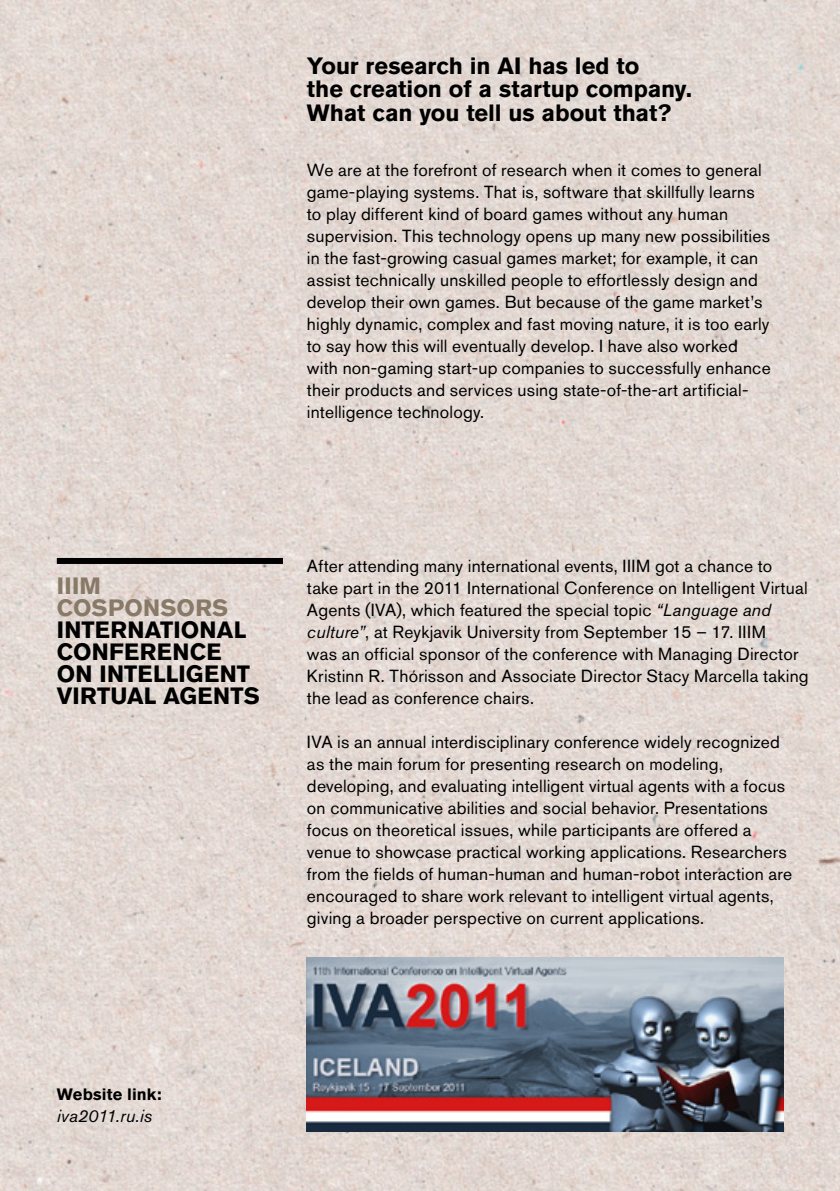
<style>
.page{position:relative;width:840px;height:1191px;background:#fff}
.page>*{position:absolute;margin:0;border:0;box-sizing:border-box;transform-origin:0 0}
.t1{font:700 23.4px/22px "Akzidenz Grotesk BQ";letter-spacing:.005em;color:#000}
.t2{font:700 23.4px/22px "Akzidenz Grotesk BQ";letter-spacing:.01em;color:#897967}
.t3{font:17.4px/22px "Akzidenz Grotesk BQ";letter-spacing:.015em;color:#000}
.t4{font:italic 17.4px "Akzidenz Grotesk BQ";letter-spacing:.005em;color:#000}
.t5{font:700 16.4px "Akzidenz Grotesk BQ";color:#000}
.s1{font-style:italic}
</style>
<div class="page">
<img style="left:0;top:0;width:839px;height:1191px">
<div style="left:57px;top:558px;width:226px;height:6px;background:#000"></div>
<img style="left:307px;top:957px;width:475px;height:174px">
<h1 class="t1" style="left:307px;top:54px;width:386px;line-height:23.4px">Your research in AI has led to<br>the creation of a startup company.<br>What can you tell us about that?</h1>
<p class="t3" style="left:307px;top:159px;width:465px">We are at the forefront of research when it comes to general game-playing systems. That is, software that skillfully learns to play different kind of board games without any human supervision. This technology opens up many new possibilities in the fast-growing casual games market; for example, it can assist technically unskilled people to effortlessly design and develop their own games. But because of the game market’s highly dynamic, complex and fast moving nature, it is too early to say how this will eventually develop. I have also worked with non-gaming start-up companies to successfully enhance their products and services using state-of-the-art artificial&shy;intelligence technology.</p>
<h1 class="t2" style="left:57px;top:575px;width:169px">III M<br>Cosponsors</h1>
<h1 class="t1" style="left:57px;top:619px;width:201px">Internatio nal<br>Conference on Intelligent<br>Virtual Ag ents</h1>
<p class="t3" style="left:307px;top:555px;width:503px">After attending many international events, IIIM got a chance to<br>take part in the 2011 International Conference on Intelligent Virtual Agents (IVA), which featured the special topic <span class="s1">“Language and culture”</span>, at Reykjavik University from September 15 – 17. IIIM<br>was an official sponsor of the conference with Managing Director Kristinn R. Thórisson and Associate Director Stacy Marcella taking the lead as conference chairs.</p>
<p class="t3" style="left:307px;top:731px;width:486px">IVA is an annual interdisciplinary conference widely recognized as the main forum for presenting research on modeling, developing, and evaluating intelligent virtual agents with a focus on communicative abilities and social behavior. Presentations focus on theoretical issues, while participants are offered a venue to showcase practical working applications. Researchers from the fields of human-human and human-robot interaction are encouraged to share work relevant to intelligent virtual agents, giving a broader perspective on current applications.</p>
<p class="t5" style="left:57px;top:1085px;width:106px">Website link:</p>
<p class="t4" style="left:57px;top:1106px;width:97px">iva2011.ru.is</p>
</div>
